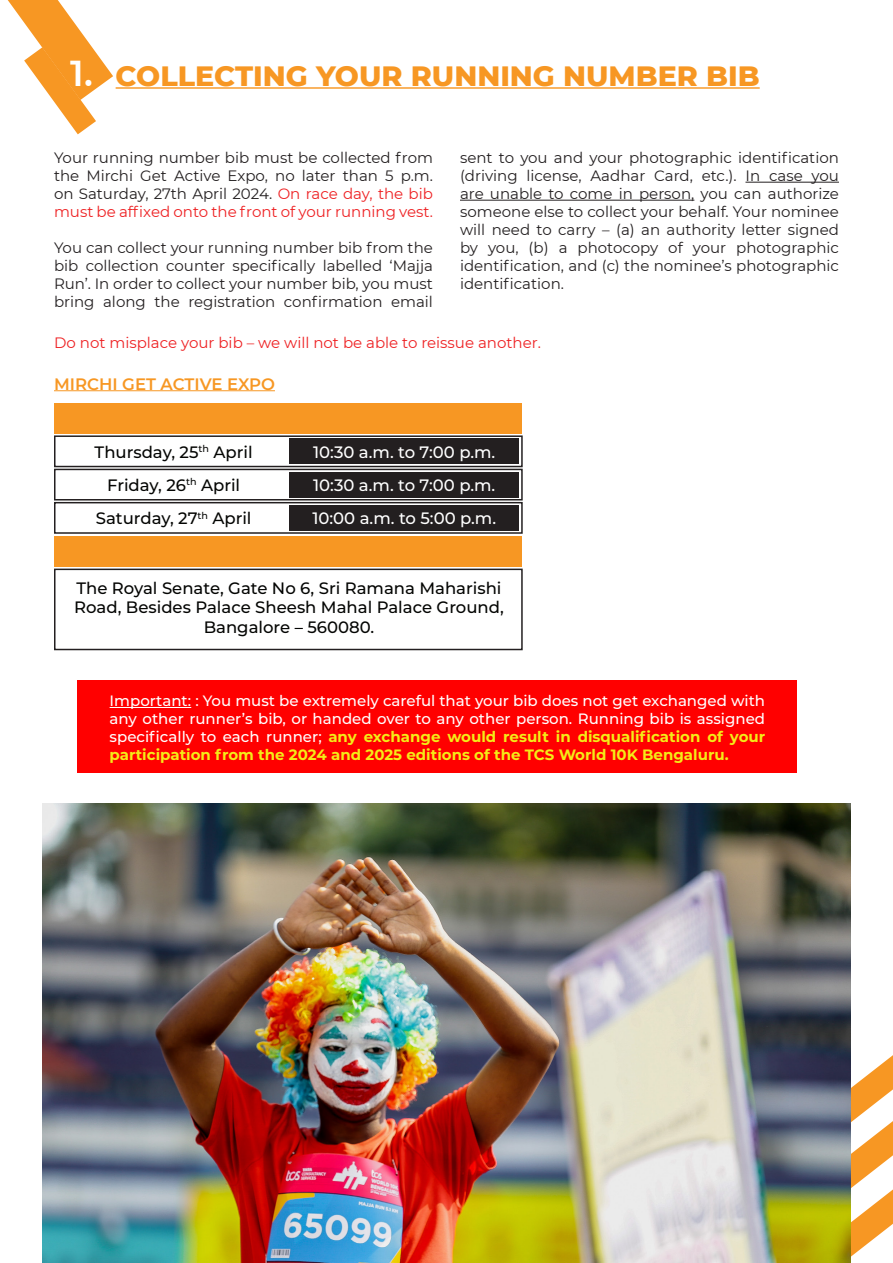
<style>
.page{position:relative;width:893px;height:1263px;background:#fff}
.page>*{position:absolute;margin:0;border:0;box-sizing:border-box;transform-origin:0 0}
.t1{font:800 28.5px "Montserrat";color:#f79723}
.t2{font:500 16.5px/19.8px "Montserrat";color:#040503;text-align:center}
.t3{font:500 16.5px "Montserrat";color:#fff}
.t4{font:600 16.5px "Montserrat";color:#f79723}
.t5{font:15px/18px "Montserrat";color:#231f20;text-align:justify}
.t6{font:500 15px/18px "Montserrat";color:#fff;text-align:justify}
.t7{font:15px "Montserrat";color:#ee2123}
.s1{font-weight:600;font-size:36px;color:#fff}
.s2{color:#ee2123}
.s3{font-weight:700;color:#f4ec17}
</style>
<div class="page">
<svg style="left:850px;top:1055px;width:43px;height:66px"></svg>
<svg style="left:850px;top:1121px;width:43px;height:142px"></svg>
<hr style="left:745px;top:182px;width:94px;height:1px;background:#231f20">
<hr style="left:460px;top:200px;width:234px;height:1px;background:#231f20">
<div style="left:289px;top:439px;width:230px;height:25px;background:#231f20"></div>
<div style="left:289px;top:472px;width:230px;height:25px;background:#231f20"></div>
<div style="left:289px;top:505px;width:230px;height:25px;background:#231f20"></div>
<div style="left:55px;top:403px;width:467px;height:30px;background:#f79723"></div>
<div style="left:54px;top:435px;width:469px;height:32px;border:2px solid #231f20"></div>
<div style="left:54px;top:469px;width:469px;height:31px;border:2px solid #231f20"></div>
<div style="left:54px;top:502px;width:469px;height:32px;border:2px solid #231f20"></div>
<div style="left:55px;top:536px;width:467px;height:30px;background:#f79723"></div>
<div style="left:54px;top:569px;width:469px;height:81px;border:2px solid #231f20"></div>
<hr style="left:54px;top:390px;width:221px;height:1px;background:#f79723">
<svg style="left:8px;top:0;width:105px;height:134px"></svg>
<hr style="left:116px;top:87px;width:644px;height:2px;background:#f79723">
<div style="left:78px;top:680px;width:719px;height:93px;background:#f00"></div>
<hr style="left:110px;top:707px;width:81px;height:1px;background:#fff">
<img style="left:43px;top:804px;width:807px;height:459px">
<p class="t1" style="left:70px;top:55px;width:691px"><span class="s1">1.</span> COLLECTING YOUR RUNNING NUMBER BIB</p>
<p class="t5" style="left:54px;top:148px;width:381px">Your running number bib must be collected from the Mirchi Get Active Expo, no later than 5 p.m. on Saturday, 27th April 2024. <span class="s2">On race day, the bib must be affixed onto the front of your running vest.</span></p>
<p class="t5" style="left:54px;top:238px;width:380px">You can collect your running number bib from the bib collection counter specifically labelled ‘Majja Run’. In order to collect your number bib, you must bring along the registration confirmation email</p>
<p class="t5" style="left:460px;top:148px;width:380px">sent to you and your photographic identification (driving license, Aadhar Card, etc.). In case you are unable to come in person, you can authorize someone else to collect your behalf. Your nominee will need to carry – (a) an authority letter signed by you, (b) a photocopy of your photographic identification, and (c) the nominee’s photographic identification.</p>
<p class="t7" style="left:54px;top:332px;width:488px">Do not misplace your bib – we will not be able to reissue another.</p>
<p class="t4" style="left:54px;top:372px;width:222px">MIRCHI GET ACTIVE EXPO</p>
<p class="t2" style="left:95px;top:441px;width:159px">Thursday, 25<sup>th</sup> April</p>
<p class="t2" style="left:107px;top:474px;width:135px">Friday, 26<sup>th</sup> April</p>
<p class="t2" style="left:96px;top:508px;width:157px">Saturday, 27<sup>th</sup> April</p>
<p class="t3" style="left:313px;top:440px;width:184px">10:30 a.m. to 7:00 p.m.</p>
<p class="t3" style="left:313px;top:473px;width:184px">10:30 a.m. to 7:00 p.m.</p>
<p class="t3" style="left:312px;top:507px;width:185px">10:00 a.m. to 5:00 p.m.</p>
<p class="t2" style="left:74px;top:577px;width:431px">The Royal Senate, Gate No 6, Sri Ramana Maharishi<br>Road, Besides Palace Sheesh Mahal Palace Ground,<br>Bangalore – 560080.</p>
<p class="t6" style="left:110px;top:691px;width:657px">Important: : You must be extremely careful that your bib does not get exchanged with any other runner’s bib, or handed over to any other person. Running bib is assigned specifically to each runner; <span class="s3">any exchange would result in disqualification of your participation from the 2024 and 2025 editions of the TCS World 10K Bengaluru.</span></p>
</div>
